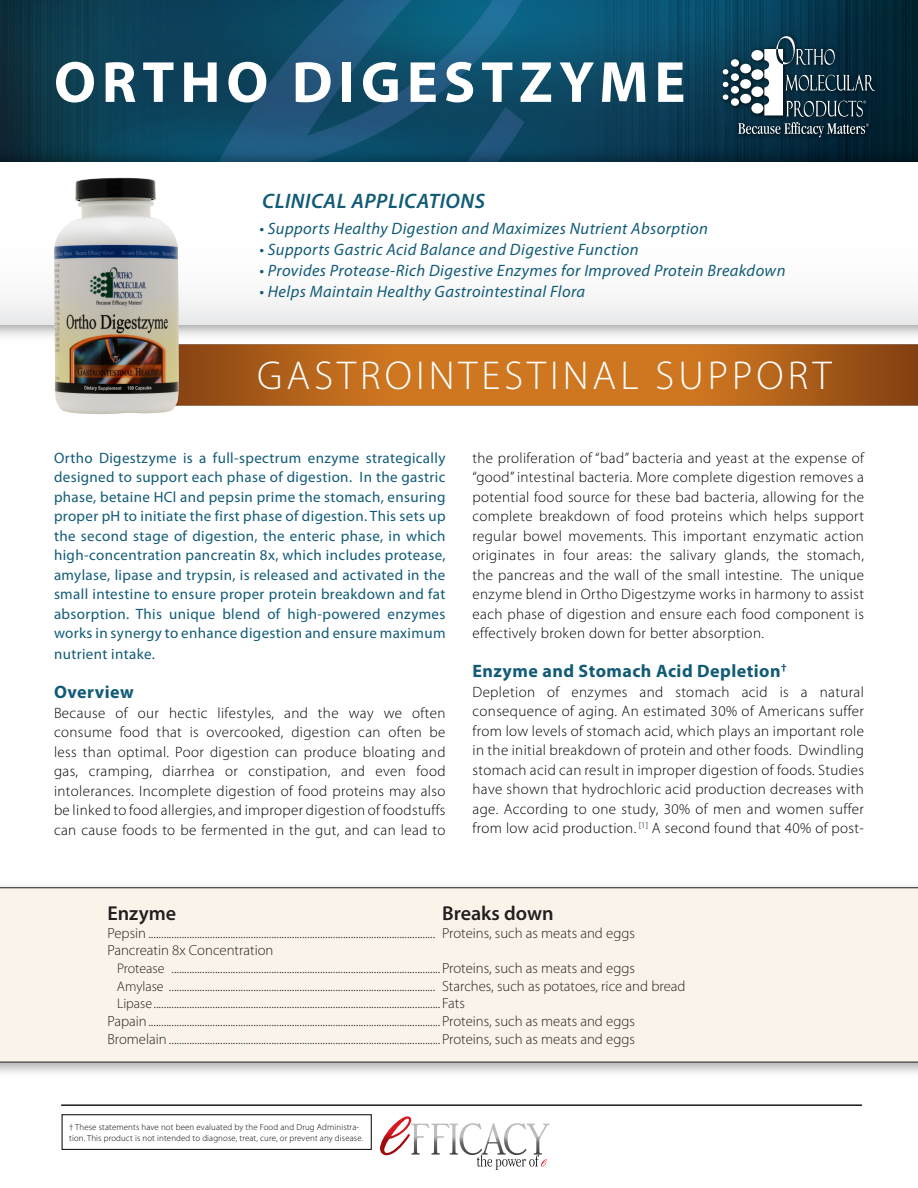
<style>
.page{position:relative;width:918px;height:1188px;background:#fff}
.page>*{position:absolute;margin:0;border:0;box-sizing:border-box;transform-origin:0 0}
.t1{font:700 58.5px "Myriad Pro";letter-spacing:.1em;color:#fff}
.t2{font:300 40.5px "Myriad Pro";letter-spacing:.1em;color:#fff}
.t3{font:italic 600 21px "Myriad Pro";letter-spacing:.025em;color:#115b77}
.t4{font:600 20.1px "Myriad Pro";color:#231f20}
.t5{font:700 18px "Myriad Pro";letter-spacing:.025em;color:#115b77}
.t6{font:italic 16.5px "Myriad Pro";letter-spacing:.025em;color:#115b77}
.t7{font:300 15px/19.5px "Myriad Pro";letter-spacing:.025em;color:#000;text-align:justify}
.t8{font:15px/19.5px "Myriad Pro";letter-spacing:.025em;color:#115b77;text-align:justify}
.t9{font:300 14.7px/17.7px "Myriad Pro";color:#231f20}
.t10{font:300 8.85px/10.6px "Myriad Pro";letter-spacing:.015em;color:#000}
.s1{font-size:13.95px}
</style>
<div class="page">
<img style="left:0;top:0;width:918px;height:139px">
<img style="left:0;top:139px;width:918px;height:197px">
<div style="left:0;top:162px;width:918px;height:163px;background:#fff"></div>
<img style="left:99px;top:306px;width:819px;height:109px">
<img style="left:717px;top:31px;width:166px;height:115px">
<div style="left:731px;top:59px;width:8px;height:8px;background:#fff;border-radius:50%"></div>
<div style="left:731px;top:73px;width:8px;height:8px;background:#fff;border-radius:50%"></div>
<div style="left:731px;top:86px;width:8px;height:8px;background:#fff;border-radius:50%"></div>
<div style="left:731px;top:98px;width:8px;height:8px;background:#fff;border-radius:50%"></div>
<svg style="left:723px;top:69px;width:5px;height:6px"></svg>
<svg style="left:723px;top:82px;width:5px;height:5px"></svg>
<svg style="left:723px;top:94px;width:5px;height:6px"></svg>
<svg style="left:738px;top:36px;width:137px;height:101px;background:#3b5663"></svg>
<img style="left:54px;top:178px;width:125px;height:236px">
<svg style="left:61px;top:1104px;width:802px;height:66px"></svg>
<div style="left:0;top:887px;width:918px;height:176px;background:#faf3e9"></div>
<h1 class="t1" style="left:54px;top:44px;width:633px">ORTHO DIGESTZYME</h1>
<h3 class="t3" style="left:262px;top:188px;width:224px">CLINICAL APPLICATIONS</h3>
<p class="t6" style="left:259px;top:219px;width:450px">• Supports Healthy Digestion and Maximizes Nutrient Absorption</p>
<p class="t6" style="left:259px;top:240px;width:381px">• Supports Gastric Acid Balance and Digestive Function</p>
<p class="t6" style="left:259px;top:261px;width:528px">• Provides Protease-Rich Digestive Enzymes for Improved Protein Breakdown</p>
<p class="t6" style="left:259px;top:282px;width:327px">• Helps Maintain Healthy Gastrointestinal Flora</p>
<h2 class="t2" style="left:257px;top:351px;width:576px">GASTROINTESTINAL SUPPORT</h2>
<p class="t8" style="left:54px;top:448px;width:393px">Ortho Digestzyme is a full-spectrum enzyme strategically designed to support each phase of digestion. In the gastric phase, betaine HCl and pepsin prime the stomach, ensuring proper pH to initiate the first phase of digestion. This sets up the second stage of digestion, the enteric phase, in which high-concentration pancreatin 8x, which includes protease, amylase, lipase and trypsin, is released and activated in the small intestine to ensure proper protein breakdown and fat absorption. This unique blend of high-powered enzymes works in synergy to enhance digestion and ensure maximum</p>
<p class="t8" style="left:54px;top:644px;width:103px">nutrient intake.</p>
<p class="t5" style="left:54px;top:680px;width:81px">Overview</p>
<p class="t7" style="left:54px;top:703px;width:393px">Because of our hectic lifestyles, and the way we often consume food that is overcooked, digestion can often be less than optimal. Poor digestion can produce bloating and gas, cramping, diarrhea or constipation, and even food intolerances. Incomplete digestion of food proteins may also be linked to food allergies, and improper digestion of foodstuffs can cause foods to be fermented in the gut, and can lead to</p>
<p class="t7" style="left:472px;top:448px;width:393px">the proliferation of “bad” bacteria and yeast at the expense of “good” intestinal bacteria. More complete digestion removes a potential food source for these bad bacteria, allowing for the complete breakdown of food proteins which helps support regular bowel movements. This important enzymatic action originates in four areas: the salivary glands, the stomach, the pancreas and the wall of the small intestine. The unique enzyme blend in Ortho Digestzyme works in harmony to assist each phase of digestion and ensure each food component is effectively broken down for better absorption.</p>
<p class="t5" style="left:472px;top:659px;width:316px">Enzyme and Stomach Acid Depletion<sup>†</sup></p>
<p class="t7" style="left:472px;top:682px;width:393px">Depletion of enzymes and stomach acid is a natural consequence of aging. An estimated 30% of Americans suffer from low levels of stomach acid, which plays an important role in the initial breakdown of protein and other foods. Dwindling stomach acid can result in improper digestion of foods. Studies have shown that hydrochloric acid production decreases with age. According to one study, 30% of men and women suffer from low acid production. <sup>[1]</sup> A second found that 40% of post-</p>
<h3 class="t4" style="left:107px;top:900px;width:70px">Enzyme</h3>
<h3 class="t4" style="left:442px;top:900px;width:113px">Breaks down</h3>
<p class="t9" style="left:107px;top:924px;width:529px">Pepsin ................................................................................................................ Proteins, such as meats and eggs<br>Pancreatin 8x Concentration</p>
<p class="t9" style="left:117px;top:959px;width:519px"><span class="s1">Protease</span> ......................................................................................................... Proteins, such as meats and eggs</p>
<p class="t9" style="left:117px;top:977px;width:570px"><span class="s1">Amylase</span> ........................................................................................................ Starches, such as potatoes, rice and bread</p>
<p class="t9" style="left:117px;top:994px;width:349px"><span class="s1">Lipase</span>................................................................................................................ Fats</p>
<p class="t9" style="left:107px;top:1012px;width:529px">Papain.................................................................................................................. Proteins, such as meats and eggs</p>
<p class="t9" style="left:107px;top:1030px;width:529px">Bromelain .......................................................................................................... Proteins, such as meats and eggs</p>
<p class="t10" style="left:69px;top:1122px;width:296px">† These statements have not been evaluated by the Food and Drug Administra&shy;tion. This product is not intended to diagnose, treat, cure, or prevent any disease.</p>
</div>
